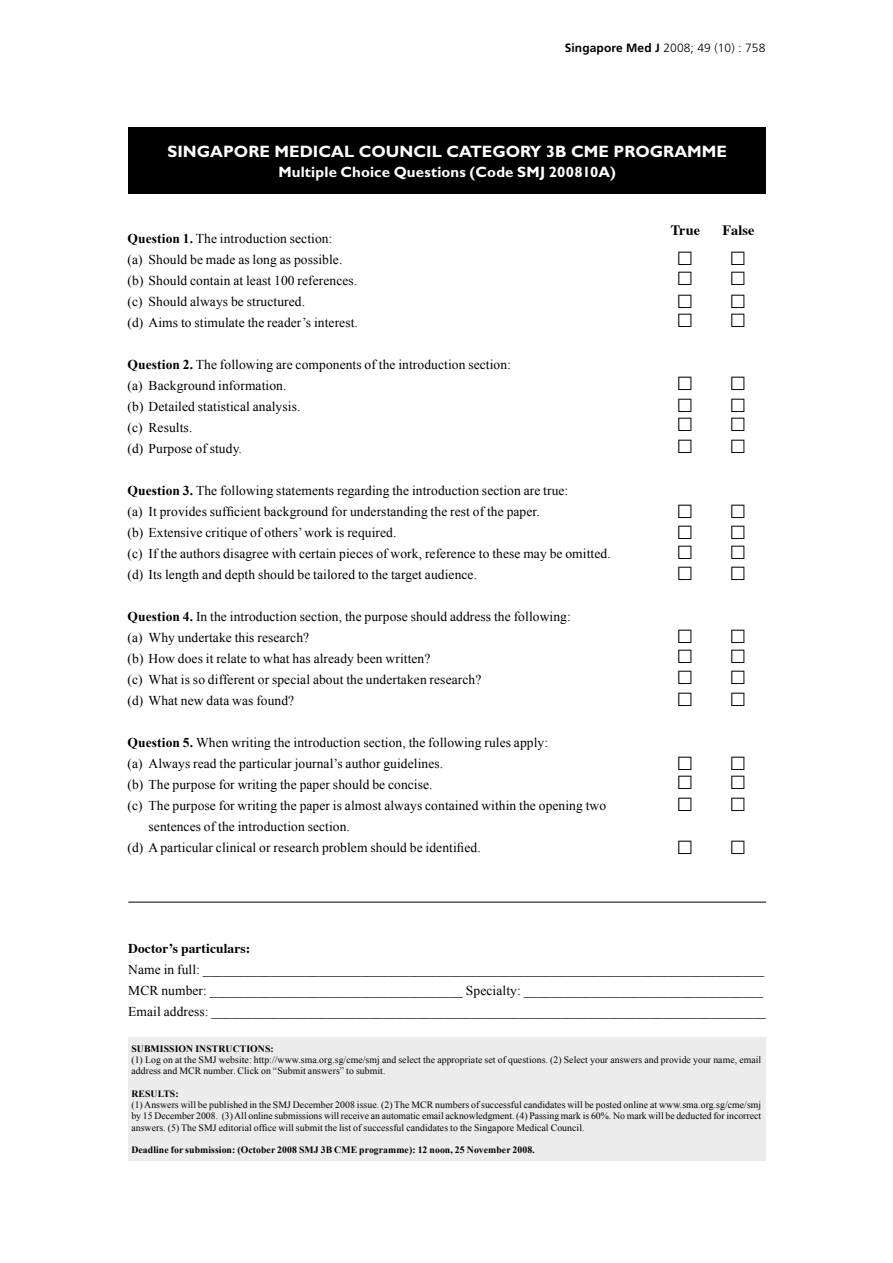
<style>
.page{position:relative;width:893px;height:1263px;background:#fff}
.page>*{position:absolute;margin:0;border:0;box-sizing:border-box;transform-origin:0 0}
.t1{font:700 16.5px "Gill Sans";color:#fff}
.t2{font:700 15px "Gill Sans";letter-spacing:.01em;color:#fff}
.t3{font:700 14.25px "Times";letter-spacing:.005em;color:#000}
.t4{font:13.5px/21px "Times New Roman";letter-spacing:.005em;color:#000}
.t5{font:700 13.5px "Times";letter-spacing:.005em;color:#000}
.t6{font:300 12px "Frutiger";letter-spacing:.01em;color:#000}
.t7{font:9.75px/11.2px "Times New Roman";letter-spacing:.005em;color:#000}
.t8{font:700 9.75px "Times New Roman";letter-spacing:.005em;color:#000}
.s1{font-weight:700}
</style>
<div class="page">
<div style="left:129px;top:1037px;width:637px;height:124px;background:#ececed"></div>
<div style="left:128px;top:128px;width:638px;height:66px;background:#000"></div>
<hr style="left:128px;top:902px;width:638px;height:1px;background:#000">
<p class="t6" style="left:565px;top:41px;width:202px"><span class="s1">Singapore Med J</span> 2008; 49 (10) : 758</p>
<p class="t1" style="left:167px;top:142px;width:561px">SINGAPORE MEDICAL COUNCIL CATEGORY 3B CME PROGRAMME</p>
<p class="t2" style="left:278px;top:163px;width:339px">Multiple Choice Questions (Code SMJ 200810A)</p>
<p class="t4" style="left:128px;top:228px;width:232px"><span class="s1">Question 1.</span> The introduction section:<br>(a) Should be made as long as possible. (b) Should contain at least 100 references. (c) Should always be structured.<br>(d) Aims to stimulate the reader’s interest.</p>
<p class="t4" style="left:128px;top:354px;width:385px"><span class="s1">Question 2.</span> The following are components of the introduction section: (a) Background information.<br>(b) Detailed statistical analysis.<br>(c) Results.<br>(d) Purpose of study.</p>
<p class="t4" style="left:128px;top:480px;width:485px"><span class="s1">Question 3.</span> The following statements regarding the introduction section are true:<br>(a) It provides sufficient background for understanding the rest of the paper.<br>(b) Extensive critique of others’ work is required.<br>(c) If the authors disagree with certain pieces of work, reference to these may be omitted. (d) Its length and depth should be tailored to the target audience.</p>
<p class="t4" style="left:128px;top:606px;width:445px"><span class="s1">Question 4.</span> In the introduction section, the purpose should address the following: (a) Why undertake this research?<br>(b) How does it relate to what has already been written?<br>(c) What is so different or special about the undertaken research?<br>(d) What new data was found?</p>
<p class="t4" style="left:128px;top:732px;width:422px"><span class="s1">Question 5.</span> When writing the introduction section, the following rules apply:</p>
<p class="t4" style="left:128px;top:753px;width:317px">(a) Always read the particular journal’s author guidelines.</p>
<p class="t4" style="left:128px;top:774px;width:307px">(b) The purpose for writing the paper should be concise.</p>
<p class="t4" style="left:128px;top:795px;width:480px">(c) The purpose for writing the paper is almost always contained within the opening two</p>
<p class="t4" style="left:149px;top:816px;width:203px">sentences of the introduction section.</p>
<p class="t4" style="left:128px;top:837px;width:355px">(d) A particular clinical or research problem should be identified.</p>
<p class="t3" style="left:671px;top:221px;width:31px">True</p>
<p class="t3" style="left:722px;top:221px;width:34px">False</p>
<p class="t5" style="left:128px;top:940px;width:124px">Doctor’s particulars:</p>
<p class="t4" style="left:128px;top:959px;width:639px">Name in full: __________________________________________________________________________________<br>MCR number: _____________________________________ Specialty: ___________________________________<br>Email address: _________________________________________________________________________________</p>
<p class="t8" style="left:131px;top:1043px;width:144px">SUBMISSION INSTRUCTIONS:</p>
<p class="t7" style="left:131px;top:1054px;width:631px">(1) Log on at the SMJ website: http://www.sma.org.sg/cme/smj and select the appropriate set of questions. (2) Select your answers and provide your name, email address and MCR number. Click on “Submit answers” to submit.</p>
<p class="t8" style="left:131px;top:1088px;width:49px">RESULTS:</p>
<p class="t7" style="left:131px;top:1099px;width:631px;text-align:justify">(1) Answers will be published in the SMJ December 2008 issue. (2) The MCR numbers of successful candidates will be posted online at www.sma.org.sg/cme/smj by 15 December 2008. (3) All online submissions will receive an automatic email acknowledgment. (4) Passing mark is 60%. No mark will be deducted for incorrect answers. (5) The SMJ editorial office will submit the list of successful candidates to the Singapore Medical Council.</p>
<p class="t8" style="left:131px;top:1144px;width:405px">Deadline for submission: (October 2008 SMJ 3B CME programme): 12 noon, 25 November 2008.</p>
</div>
